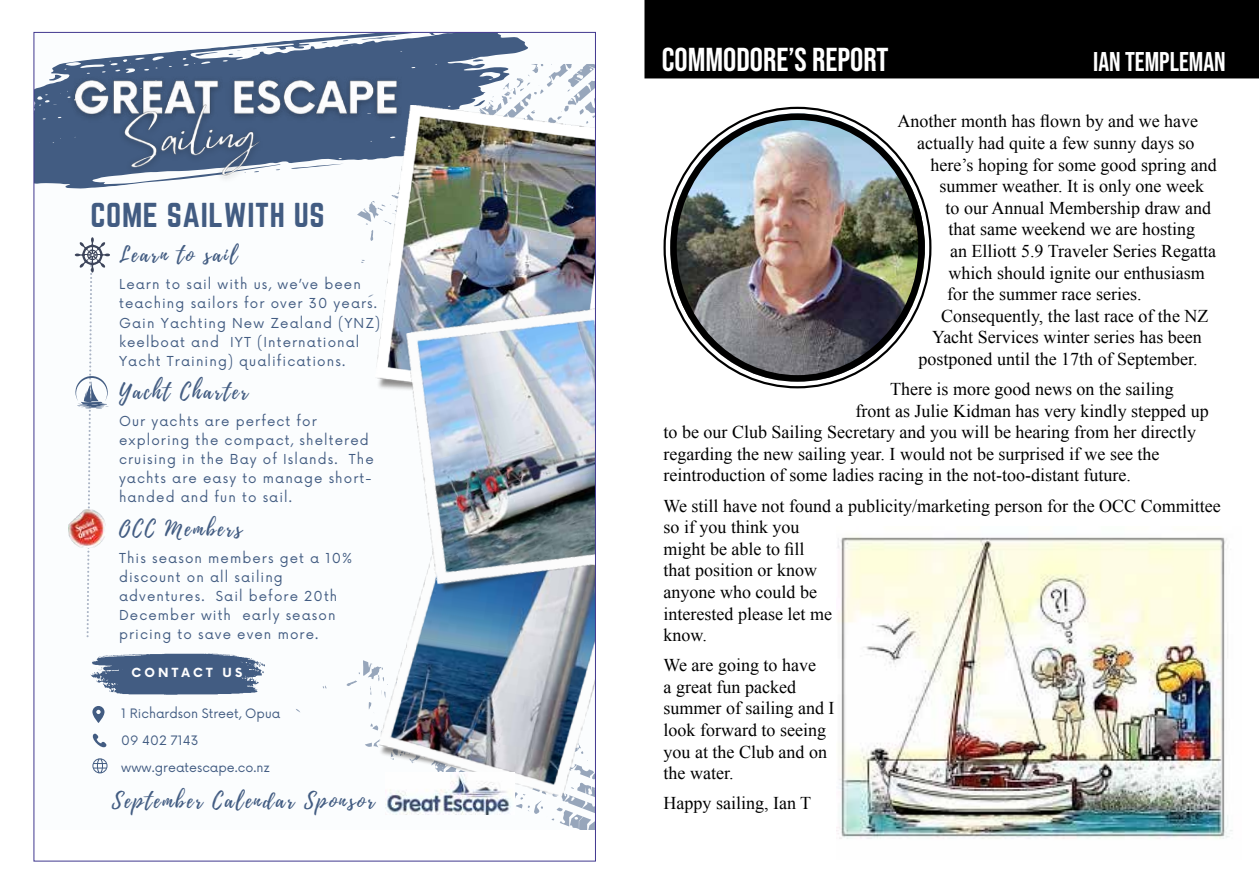
<style>
.page{position:relative;width:1259px;height:893px;background:#fff}
.page>*{position:absolute;margin:0;border:0;box-sizing:border-box;transform-origin:0 0}
.t1{font:33px "Bebas Neue";color:#fff}
.t2{font:30.3px "Norwester";letter-spacing:.02em;color:#425c82}
.t3{font:27px "Bebas Neue";color:#fff}
.t4{font:20.85px "Playlist Script";letter-spacing:.1em;color:#425c82}
.t5{font:18px/21.6px "Times New Roman";color:#000}
.t6{font:13.35px/19px "Now";letter-spacing:.08em;color:#425c82}
.t7{font:12.6px/27.2px "Now";color:#425c82}
.t8{font:700 12.3px "Now";letter-spacing:.255em;color:#fefeff}
</style>
<div class="page">
<img style="left:671px;top:113px;width:254px;height:267px">
<div style="left:670px;top:113px;width:255px;height:269px;border:7px solid #000;border-radius:50%"></div>
<div style="left:34px;top:32px;width:561px;height:798px;background:#fbfdfe"></div>
<svg style="left:52px;top:34px;width:476px;height:36px;fill:#425c82"></svg>
<svg style="left:472px;top:59px;width:11px;height:3px"></svg>
<svg style="left:195px;top:52px;width:23px;height:4px"></svg>
<svg style="left:361px;top:36px;width:35px;height:4px"></svg>
<svg style="left:228px;top:50px;width:19px;height:5px"></svg>
<svg style="left:36px;top:70px;width:321px;height:119px;fill:#425c82"></svg>
<svg style="left:291px;top:164px;width:53px;height:5px"></svg>
<svg style="left:296px;top:660px;width:297px;height:170px"></svg>
<svg style="left:357px;top:64px;width:236px;height:233px"></svg>
<img style="left:375px;top:106px;width:218px;height:179px">
<img style="left:375px;top:608px;width:218px;height:194px">
<img style="left:375px;top:285px;width:218px;height:323px">
<svg style="left:90px;top:654px;width:175px;height:41px;background:#617796"></svg>
<svg style="left:92px;top:706px;width:12px;height:17px"></svg>
<svg style="left:92px;top:733px;width:15px;height:15px"></svg>
<svg style="left:92px;top:758px;width:15px;height:15px"></svg>
<svg style="left:74px;top:237px;width:36px;height:400px"></svg>
<img style="left:68px;top:510px;width:37px;height:37px">
<img style="left:385px;top:773px;width:129px;height:41px">
<img style="left:62px;top:66px;width:348px;height:73px">
<img style="left:111px;top:88px;width:163px;height:101px">
<div style="left:644px;top:0;width:615px;height:78px;background:#000"></div>
<img style="left:836px;top:537px;width:397px;height:302px">
<h2 class="t2" style="left:91px;top:201px;width:235px">COME SAILWITH US</h2>
<p class="t4" style="left:119px;top:240px;width:120px">Learn to sail</p>
<p class="t6" style="left:119px;top:274px;width:263px">Learn to sail with us, we’ve been teaching sailors for over 30 years.<br>Gain Yachting New Zealand (YNZ) keelboat and IYT (International Yacht Training) qualifications.</p>
<p class="t4" style="left:119px;top:377px;width:130px">Yacht Charter</p>
<p class="t6" style="left:119px;top:411px;width:256px">Our yachts are perfect for exploring the compact, sheltered cruising in the Bay of Islands. The yachts are easy to manage short&shy;handed and fun to sail.</p>
<p class="t4" style="left:119px;top:513px;width:124px">OCC Members</p>
<p class="t6" style="left:119px;top:547px;width:235px">This season members get a 10% discount on all sailing adventures. Sail before 20th<br>December with early season pricing to save even more.</p>
<p class="t8" style="left:131px;top:664px;width:112px">CONTACT US</p>
<p class="t7" style="left:121px;top:699px;width:160px">1 Richardson Street, Opua<br>09 402 7143 www.greatescape.co.nz</p>
<p class="t4" style="left:112px;top:786px;width:264px">September Calendar Sponsor</p>
<h1 class="t1" style="left:662px;top:41px;width:228px">COMMODORE’S REPORT</h1>
<h3 class="t3" style="left:1093px;top:47px;width:134px">IAN TEMPLEMAN</h3>
<p class="t5" style="left:897px;top:110px;width:302px">Another month has flown by and we have</p>
<p class="t5" style="left:917px;top:132px;width:279px">actually had quite a few sunny days so</p>
<p class="t5" style="left:930px;top:153px;width:287px">here’s hoping for some good spring and</p>
<p class="t5" style="left:939px;top:175px;width:266px">summer weather. It is only one week</p>
<p class="t5" style="left:945px;top:197px;width:267px">to our Annual Membership draw and</p>
<p class="t5" style="left:948px;top:218px;width:248px">that same weekend we are hosting</p>
<p class="t5" style="left:950px;top:240px;width:267px">an Elliott 5.9 Traveler Series Regatta</p>
<p class="t5" style="left:948px;top:261px;width:257px">which should ignite our enthusiasm</p>
<p class="t5" style="left:947px;top:283px;width:196px">for the summer race series.</p>
<p class="t5" style="left:941px;top:305px;width:269px">Consequently, the last race of the NZ</p>
<p class="t5" style="left:932px;top:326px;width:271px">Yacht Services winter series has been</p>
<p class="t5" style="left:918px;top:348px;width:280px">postponed until the 17th of September.</p>
<p class="t5" style="left:890px;top:378px;width:285px">There is more good news on the sailing</p>
<p class="t5" style="left:855px;top:399px;width:354px">front as Julie Kidman has very kindly stepped up</p>
<p class="t5" style="left:663px;top:421px;width:534px">to be our Club Sailing Secretary and you will be hearing from her directly</p>
<p class="t5" style="left:663px;top:443px;width:497px">regarding the new sailing year. I would not be surprised if we see the</p>
<p class="t5" style="left:663px;top:464px;width:469px">reintroduction of some ladies racing in the not-too-distant future.</p>
<p class="t5" style="left:663px;top:494px;width:559px">We still have not found a publicity/marketing person for the OCC Committee so if you think you<br>might be able to fill<br>that position or know<br>anyone who could be<br>interested please let me<br>know.</p>
<p class="t5" style="left:663px;top:654px;width:172px">We are going to have<br>a great fun packed summer of sailing and I look forward to seeing you at the Club and on the water.</p>
<p class="t5" style="left:663px;top:792px;width:149px">Happy sailing, Ian T</p>
</div>
